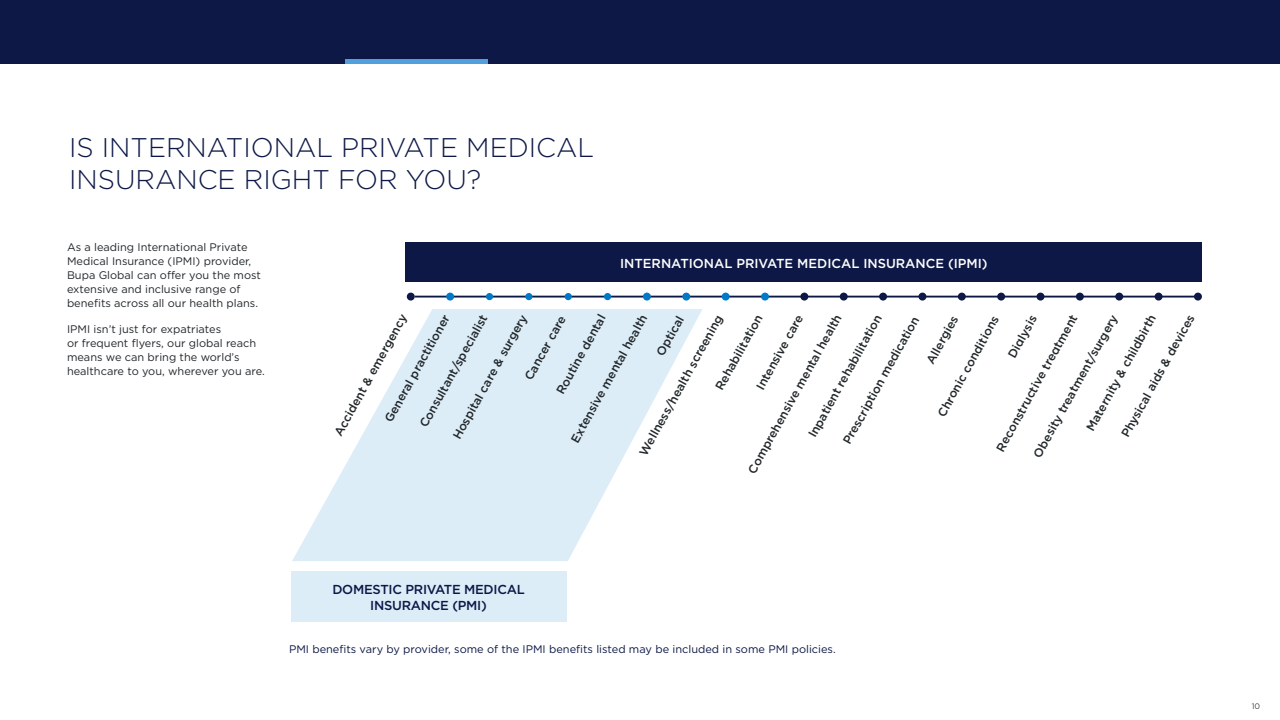
<style>
.page{position:relative;width:1280px;height:720px;background:#fff}
.page>*{position:absolute;margin:0;border:0;box-sizing:border-box;transform-origin:0 0}
.t1{font:300 27px/32px "Gotham";color:#0d1846}
.t2{font:500 13px "Gotham";color:#fff}
.t3{font:500 13px/16.5px "Gotham";letter-spacing:-.02em;color:#0d1846;text-align:center}
.t4{font:500 12px "Gotham";color:#21272a}
.t5{font:11px/14px "Gotham";color:#21272a}
.t6{font:11px "Gotham";color:#0d1846}
.t7{font:8px "Gotham";color:#404040}
</style>
<div class="page">
<div style="left:0;top:0;width:1280px;height:64px;background:#0d1846"></div>
<div style="left:345px;top:59px;width:143px;height:5px;background:#51a0dc"></div>
<hr style="left:415px;top:296px;width:783px;height:2px;background:#0d1846">
<div style="left:406px;top:243px;width:796px;height:39px;background:#0d1846"></div>
<div style="left:446px;top:293px;width:8px;height:8px;background:#0079c8;border-radius:50%"></div>
<div style="left:407px;top:293px;width:8px;height:8px;background:#0d1846;border-radius:50%"></div>
<div style="left:682px;top:293px;width:8px;height:8px;background:#0079c8;border-radius:50%"></div>
<div style="left:525px;top:293px;width:7px;height:7px;background:#0079c8;border-radius:50%"></div>
<div style="left:643px;top:293px;width:8px;height:8px;background:#0079c8;border-radius:50%"></div>
<div style="left:486px;top:293px;width:7px;height:7px;background:#0079c8;border-radius:50%"></div>
<div style="left:722px;top:293px;width:8px;height:8px;background:#0079c8;border-radius:50%"></div>
<div style="left:565px;top:293px;width:7px;height:7px;background:#0079c8;border-radius:50%"></div>
<div style="left:761px;top:293px;width:8px;height:8px;background:#0079c8;border-radius:50%"></div>
<div style="left:604px;top:293px;width:7px;height:7px;background:#0079c8;border-radius:50%"></div>
<div style="left:800px;top:293px;width:8px;height:8px;background:#0d1846;border-radius:50%"></div>
<div style="left:840px;top:293px;width:8px;height:8px;background:#0d1846;border-radius:50%"></div>
<div style="left:879px;top:293px;width:8px;height:8px;background:#0d1846;border-radius:50%"></div>
<div style="left:918px;top:293px;width:8px;height:8px;background:#0d1846;border-radius:50%"></div>
<div style="left:958px;top:293px;width:8px;height:8px;background:#0d1846;border-radius:50%"></div>
<div style="left:997px;top:293px;width:8px;height:8px;background:#0d1846;border-radius:50%"></div>
<div style="left:1037px;top:293px;width:8px;height:8px;background:#0d1846;border-radius:50%"></div>
<div style="left:1076px;top:293px;width:8px;height:8px;background:#0d1846;border-radius:50%"></div>
<div style="left:291px;top:571px;width:275px;height:51px;background:#ddedf8"></div>
<div style="left:1115px;top:293px;width:8px;height:8px;background:#0d1846;border-radius:50%"></div>
<div style="left:1155px;top:293px;width:8px;height:8px;background:#0d1846;border-radius:50%"></div>
<div style="left:1194px;top:293px;width:8px;height:8px;background:#0d1846;border-radius:50%"></div>
<svg style="left:292px;top:309px;width:410px;height:252px;fill:#ddedf8"></svg>
<h1 class="t1" style="left:69px;top:131px;width:527px">IS INTERNATIONAL PRIVATE MEDICAL<br>INSURANCE RIGHT FOR YOU?</h1>
<p class="t5" style="left:67px;top:240px;width:196px">As a leading International Private Medical Insurance (IPMI) provider, Bupa Global can offer you the most extensive and inclusive range of benefits across all our health plans.</p>
<p class="t5" style="left:67px;top:322px;width:199px">IPMI isn’t just for expatriates<br>or frequent flyers, our global reach means we can bring the world’s healthcare to you, wherever you are.</p>
<p class="t4" style="left:712px;top:385px;width:86px;rotate:-61deg">Rehabilitation</p>
<p class="t2" style="left:620px;top:254px;width:369px">INTERNATIONAL PRIVATE MEDICAL INSURANCE (IPMI)</p>
<p class="t4" style="left:636px;top:451px;width:161px;rotate:-61deg">Wellness/health screening</p>
<p class="t4" style="left:744px;top:469px;width:181px;rotate:-61deg">Comprehensive mental health</p>
<p class="t4" style="left:331px;top:431px;width:138px;rotate:-61deg">Accident &amp; emergency</p>
<p class="t4" style="left:567px;top:438px;width:146px;rotate:-61deg">Extensive mental health</p>
<p class="t4" style="left:753px;top:385px;width:85px;rotate:-61deg">Intensive care</p>
<p class="t4" style="left:1083px;top:426px;width:132px;rotate:-61deg">Maternity &amp; childbirth</p>
<p class="t4" style="left:553px;top:389px;width:90px;rotate:-61deg">Routine dental</p>
<p class="t4" style="left:992px;top:447px;width:156px;rotate:-61deg">Reconstructive treatment</p>
<p class="t4" style="left:416px;top:423px;width:128px;rotate:-61deg">Consultant/specialist</p>
<p class="t4" style="left:521px;top:375px;width:73px;rotate:-61deg">Cancer care</p>
<p class="t4" style="left:381px;top:417px;width:122px;rotate:-61deg">General practitioner</p>
<p class="t4" style="left:449px;top:435px;width:142px;rotate:-61deg">Hospital care &amp; surgery</p>
<p class="t4" style="left:1030px;top:453px;width:163px;rotate:-61deg">Obesity treatment/surgery</p>
<p class="t4" style="left:1118px;top:432px;width:140px;rotate:-61deg">Physical aids &amp; devices</p>
<p class="t4" style="left:805px;top:433px;width:140px;rotate:-61deg">Inpatient rehabilitation</p>
<p class="t4" style="left:653px;top:351px;width:45px;rotate:-61deg">Optical</p>
<p class="t4" style="left:1004px;top:353px;width:48px;rotate:-61deg">Dialysis</p>
<p class="t4" style="left:839px;top:439px;width:146px;rotate:-61deg">Prescription medication</p>
<p class="t4" style="left:923px;top:359px;width:55px;rotate:-61deg">Allergies</p>
<p class="t4" style="left:934px;top:412px;width:115px;rotate:-61deg">Chronic conditions</p>
<p class="t3" style="left:332px;top:581px;width:194px">DOMESTIC PRIVATE MEDICAL<br>INSURANCE (PMI)</p>
<p class="t6" style="left:289px;top:642px;width:548px">PMI benefits vary by provider, some of the IPMI benefits listed may be included in some PMI policies.</p>
<p class="t7" style="left:1252px;top:701px;width:10px">10</p>
</div>
